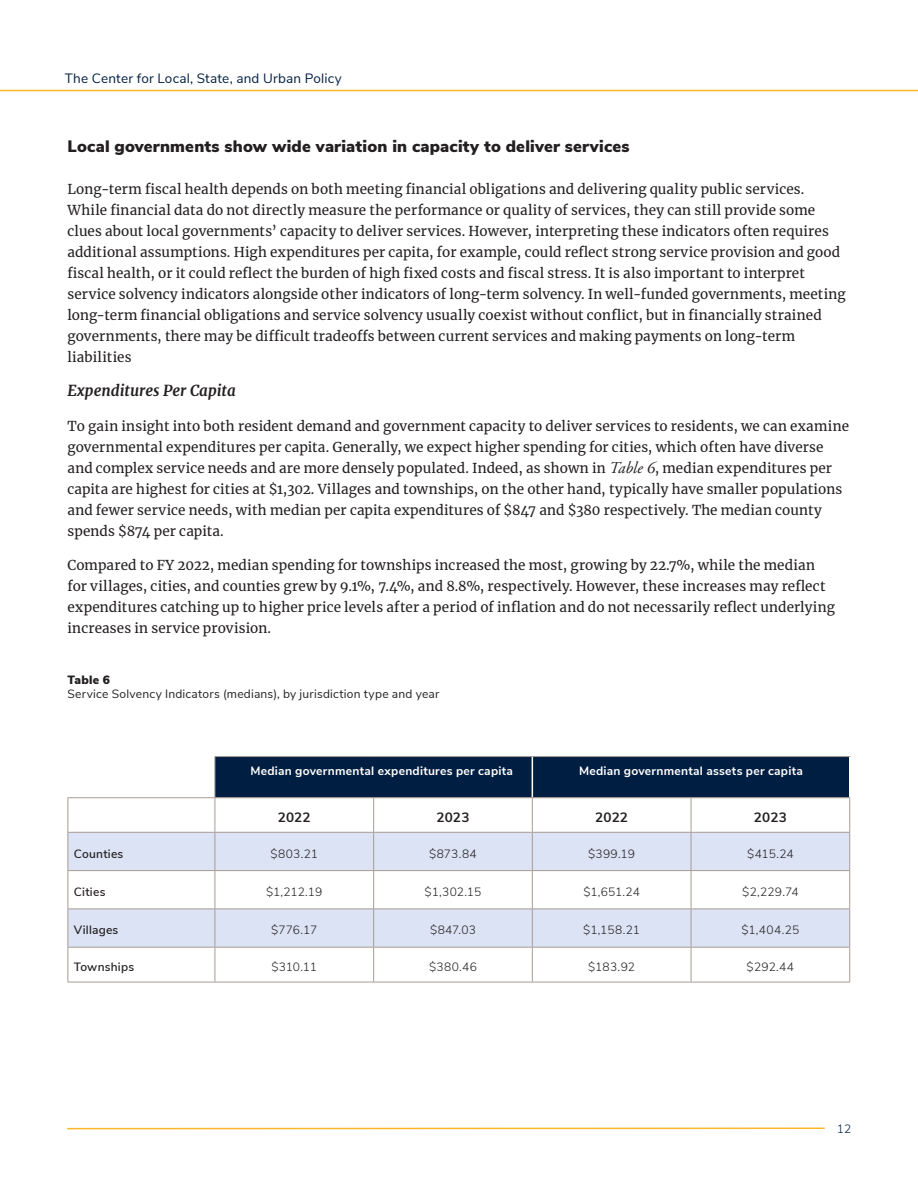
<style>
.page{position:relative;width:918px;height:1188px;background:#fff}
.page>*{position:absolute;margin:0;border:0;box-sizing:border-box;transform-origin:0 0}
.sub_subtitle{font:900 16.5px "Nunito Sans";letter-spacing:.01em;color:#231f20}
.Italic_Subheading{font:italic 700 15px "Merriweather";color:#231f20}
.t1{font:13.5px/21px "Merriweather";letter-spacing:.01em;color:#231f20}
.t2{font:13.5px "Nunito Sans";letter-spacing:.015em;color:#001e41}
.figure_body_text{font:700 13.5px "Nunito Sans";letter-spacing:.01em;color:#231f20}
.figure_body_text-2{font:300 12px "Nunito Sans";letter-spacing:.01em;color:#231f20}
.figure_body_text-3{font:700 12px "Nunito Sans";letter-spacing:.02em;color:#fff}
.figure_title{font:12px "Nunito Sans";letter-spacing:.02em;color:#231f20}
.figure_body_text-4{font:600 12px "Nunito Sans";letter-spacing:.02em;color:#231f20}
.figure_title-2{font:900 12px "Nunito Sans";letter-spacing:.025em;color:#231f20}
.t3{font:300 12px "Nunito Sans";color:#001e41}
.s1{font-family:"Adobe Garamond Pro";font-style:italic;font-size:16.5px}
</style>
<div class="page">
<hr style="left:0;top:90px;width:918px;height:1px;background:#fcb62a">
<hr style="left:67px;top:1128px;width:758px;height:1px;background:#fcb62a">
<div style="left:216px;top:757px;width:633px;height:40px;background:#001e41"></div>
<svg style="left:69px;top:798px;width:780px;height:184px"></svg>
<svg style="left:69px;top:833px;width:780px;height:114px;fill:#dce3f5"></svg>
<hr style="left:215px;top:756px;width:159px;height:1px;background:#a99b95">
<hr style="left:215px;top:757px;width:1px;height:40px;background:#a99b95">
<hr style="left:374px;top:756px;width:158px;height:1px;background:#a99b95">
<hr style="left:532px;top:756px;width:159px;height:1px;background:#a99b95">
<hr style="left:691px;top:756px;width:160px;height:1px;background:#a99b95">
<hr style="left:532px;top:757px;width:1px;height:40px;background:#fff">
<hr style="left:68px;top:833px;width:1px;height:37px;background:#a99b95">
<hr style="left:215px;top:833px;width:1px;height:37px;background:#a99b95">
<hr style="left:373px;top:833px;width:1px;height:37px;background:#a99b95">
<hr style="left:532px;top:833px;width:1px;height:37px;background:#a99b95">
<hr style="left:691px;top:833px;width:1px;height:37px;background:#a99b95">
<hr style="left:849px;top:833px;width:1px;height:37px;background:#a99b95">
<hr style="left:68px;top:909px;width:1px;height:38px;background:#a99b95">
<hr style="left:215px;top:909px;width:1px;height:38px;background:#a99b95">
<hr style="left:373px;top:909px;width:1px;height:38px;background:#a99b95">
<hr style="left:532px;top:909px;width:1px;height:38px;background:#a99b95">
<hr style="left:532px;top:948px;width:1px;height:34px;background:#a99b95">
<hr style="left:691px;top:909px;width:1px;height:38px;background:#a99b95">
<hr style="left:849px;top:909px;width:1px;height:38px;background:#a99b95">
<hr style="left:691px;top:948px;width:1px;height:34px;background:#a99b95">
<hr style="left:849px;top:948px;width:1px;height:34px;background:#a99b95">
<hr style="left:68px;top:798px;width:1px;height:34px;background:#a99b95">
<hr style="left:68px;top:797px;width:147px;height:1px;background:#a99b95">
<hr style="left:215px;top:797px;width:159px;height:1px;background:#a99b95">
<hr style="left:374px;top:797px;width:158px;height:1px;background:#a99b95">
<hr style="left:532px;top:797px;width:159px;height:1px;background:#a99b95">
<hr style="left:691px;top:797px;width:159px;height:1px;background:#a99b95">
<hr style="left:215px;top:798px;width:1px;height:34px;background:#a99b95">
<hr style="left:849px;top:798px;width:1px;height:34px;background:#a99b95">
<hr style="left:373px;top:798px;width:1px;height:34px;background:#a99b95">
<hr style="left:532px;top:798px;width:1px;height:34px;background:#a99b95">
<hr style="left:691px;top:798px;width:1px;height:34px;background:#a99b95">
<hr style="left:68px;top:832px;width:147px;height:1px;background:#a99b95">
<hr style="left:215px;top:832px;width:159px;height:1px;background:#a99b95">
<hr style="left:374px;top:832px;width:158px;height:1px;background:#a99b95">
<hr style="left:532px;top:832px;width:159px;height:1px;background:#a99b95">
<hr style="left:691px;top:832px;width:159px;height:1px;background:#a99b95">
<hr style="left:68px;top:871px;width:1px;height:38px;background:#a99b95">
<hr style="left:68px;top:870px;width:147px;height:1px;background:#a99b95">
<hr style="left:215px;top:870px;width:159px;height:1px;background:#a99b95">
<hr style="left:374px;top:870px;width:158px;height:1px;background:#a99b95">
<hr style="left:532px;top:870px;width:159px;height:1px;background:#a99b95">
<hr style="left:691px;top:870px;width:159px;height:1px;background:#a99b95">
<hr style="left:215px;top:871px;width:1px;height:38px;background:#a99b95">
<hr style="left:373px;top:871px;width:1px;height:38px;background:#a99b95">
<hr style="left:532px;top:871px;width:1px;height:38px;background:#a99b95">
<hr style="left:691px;top:871px;width:1px;height:38px;background:#a99b95">
<hr style="left:849px;top:871px;width:1px;height:38px;background:#a99b95">
<hr style="left:68px;top:909px;width:147px;height:1px;background:#a99b95">
<hr style="left:215px;top:909px;width:159px;height:1px;background:#a99b95">
<hr style="left:374px;top:909px;width:158px;height:1px;background:#a99b95">
<hr style="left:532px;top:909px;width:159px;height:1px;background:#a99b95">
<hr style="left:691px;top:909px;width:159px;height:1px;background:#a99b95">
<hr style="left:68px;top:948px;width:1px;height:34px;background:#a99b95">
<hr style="left:68px;top:947px;width:147px;height:1px;background:#a99b95">
<hr style="left:215px;top:947px;width:159px;height:1px;background:#a99b95">
<hr style="left:374px;top:947px;width:158px;height:1px;background:#a99b95">
<hr style="left:532px;top:947px;width:159px;height:1px;background:#a99b95">
<hr style="left:532px;top:982px;width:159px;height:1px;background:#a99b95">
<hr style="left:691px;top:947px;width:159px;height:1px;background:#a99b95">
<hr style="left:215px;top:948px;width:1px;height:34px;background:#a99b95">
<hr style="left:373px;top:948px;width:1px;height:34px;background:#a99b95">
<hr style="left:68px;top:982px;width:147px;height:1px;background:#a99b95">
<hr style="left:215px;top:982px;width:159px;height:1px;background:#a99b95">
<hr style="left:374px;top:982px;width:158px;height:1px;background:#a99b95">
<hr style="left:691px;top:982px;width:159px;height:1px;background:#a99b95">
<p class="t2" style="left:65px;top:69px;width:279px">The Center for Local, State, and Urban Policy</p>
<p class="sub_subtitle" style="left:68px;top:134px;width:564px">Local governments show wide variation in capacity to deliver services</p>
<p class="t1" style="left:68px;top:178px;width:780px">Long-term fiscal health depends on both meeting financial obligations and delivering quality public services.<br>While financial data do not directly measure the performance or quality of services, they can still provide some clues about local governments’ capacity to deliver services. However, interpreting these indicators often requires additional assumptions. High expenditures per capita, for example, could reflect strong service provision and good fiscal health, or it could reflect the burden of high fixed costs and fiscal stress. It is also important to interpret service solvency indicators alongside other indicators of long-term solvency. In well-funded governments, meeting long-term financial obligations and service solvency usually coexist without conflict, but in financially strained governments, there may be difficult tradeoffs between current services and making payments on long-term liabilities</p>
<p class="Italic_Subheading" style="left:68px;top:381px;width:170px">Expenditures Per Capita</p>
<p class="t1" style="left:68px;top:415px;width:783px">To gain insight into both resident demand and government capacity to deliver services to residents, we can examine governmental expenditures per capita. Generally, we expect higher spending for cities, which often have diverse and complex service needs and are more densely populated. Indeed, as shown in <span class="s1">Table 6</span>, median expenditures per capita are highest for cities at $1,302. Villages and townships, on the other hand, typically have smaller populations and fewer service needs, with median per capita expenditures of $847 and $380 respectively. The median county spends $874 per capita.</p>
<p class="t1" style="left:68px;top:554px;width:769px">Compared to FY 2022, median spending for townships increased the most, growing by 22.7%, while the median for villages, cities, and counties grew by 9.1%, 7.4%, and 8.8%, respectively. However, these increases may reflect expenditures catching up to higher price levels after a period of inflation and do not necessarily reflect underlying increases in service provision.</p>
<p class="figure_title-2" style="left:68px;top:671px;width:44px">Table 6</p>
<p class="figure_title" style="left:68px;top:685px;width:373px">Service Solvency Indicators (medians), by jurisdiction type and year</p>
<p class="figure_body_text-3" style="left:250px;top:762px;width:264px">Median governmental expenditures per capita</p>
<p class="figure_body_text-3" style="left:579px;top:762px;width:225px">Median governmental assets per capita</p>
<p class="figure_body_text" style="left:278px;top:807px;width:34px">2022</p>
<p class="figure_body_text" style="left:436px;top:807px;width:34px">2023</p>
<p class="figure_body_text" style="left:595px;top:807px;width:34px">2022</p>
<p class="figure_body_text" style="left:754px;top:807px;width:34px">2023</p>
<p class="figure_body_text-4" style="left:74px;top:845px;width:51px">Counties</p>
<p class="figure_body_text-2" style="left:271px;top:845px;width:49px">$803.21</p>
<p class="figure_body_text-2" style="left:429px;top:845px;width:49px">$873.84</p>
<p class="figure_body_text-2" style="left:588px;top:845px;width:49px">$399.19</p>
<p class="figure_body_text-2" style="left:747px;top:845px;width:48px">$415.24</p>
<p class="figure_body_text-4" style="left:74px;top:883px;width:33px">Cities</p>
<p class="figure_body_text-2" style="left:266px;top:883px;width:58px">$1,212.19</p>
<p class="figure_body_text-2" style="left:425px;top:883px;width:58px">$1,302.15</p>
<p class="figure_body_text-2" style="left:583px;top:883px;width:58px">$1,651.24</p>
<p class="figure_body_text-2" style="left:742px;top:883px;width:58px">$2,229.74</p>
<p class="figure_body_text-4" style="left:74px;top:921px;width:46px">Villages</p>
<p class="figure_body_text-2" style="left:271px;top:921px;width:48px">$776.17</p>
<p class="figure_body_text-2" style="left:430px;top:921px;width:47px">$847.03</p>
<p class="figure_body_text-2" style="left:583px;top:921px;width:58px">$1,158.21</p>
<p class="figure_body_text-2" style="left:742px;top:921px;width:59px">$1,404.25</p>
<p class="figure_body_text-4" style="left:74px;top:958px;width:62px">Townships</p>
<p class="figure_body_text-2" style="left:271px;top:958px;width:47px">$310.11</p>
<p class="figure_body_text-2" style="left:429px;top:958px;width:49px">$380.46</p>
<p class="figure_body_text-2" style="left:588px;top:958px;width:48px">$183.92</p>
<p class="figure_body_text-2" style="left:747px;top:958px;width:49px">$292.44</p>
<p class="t3" style="left:837px;top:1120px;width:16px">12</p>
</div>
